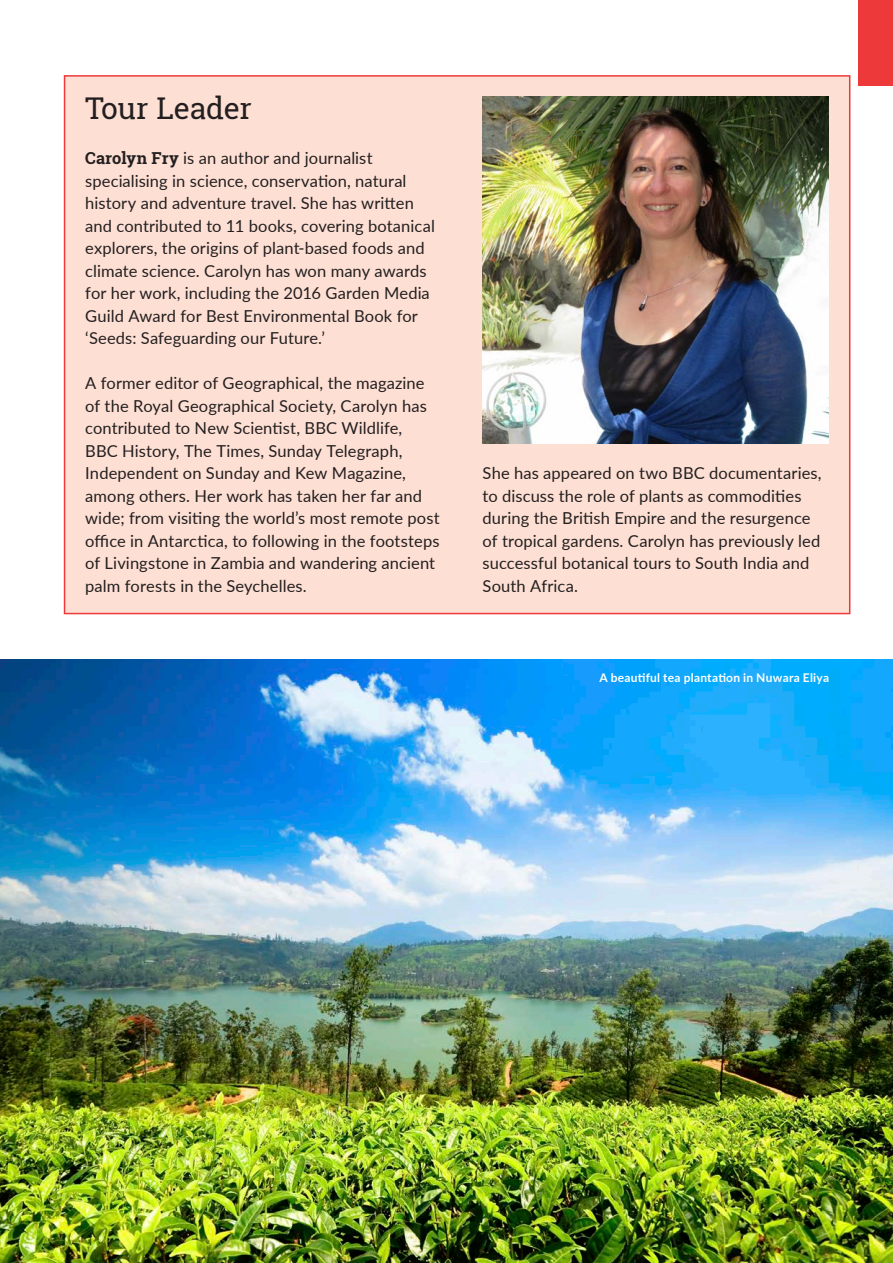
<style>
.page{position:relative;width:893px;height:1263px;background:#fff}
.page>*{position:absolute;margin:0;border:0;box-sizing:border-box;transform-origin:0 0}
.t1{font:30px "Roboto Slab";letter-spacing:-.01em;color:#231f20}
.t2{font:16.5px/22.5px "Lato";letter-spacing:.005em;color:#231f20}
.t3{font:700 12px "Lato";letter-spacing:.02em;color:#fff}
.s1{font-family:"Roboto Slab";font-weight:700}
</style>
<div class="page">
<div style="left:859px;top:0;width:34px;height:85px;background:#ed3939"></div>
<div style="left:64px;top:75px;width:786px;height:539px;background:#fddfd3;border:2px solid #ed3939"></div>
<img style="left:483px;top:97px;width:346px;height:347px">
<img style="left:0;top:659px;width:893px;height:604px">
<p class="t1" style="left:85px;top:88px;width:168px">Tour Leader</p>
<p class="t2" style="left:85px;top:146px;width:351px"><span class="s1">Carolyn Fry</span> is an author and journalist specialising in science, conservation, natural history and adventure travel. She has written and contributed to 11 books, covering botanical explorers, the origins of plant-based foods and climate science. Carolyn has won many awards for her work, including the 2016 Garden Media Guild Award for Best Environmental Book for ‘Seeds: Safeguarding our Future.’</p>
<p class="t2" style="left:85px;top:371px;width:356px">A former editor of Geographical, the magazine of the Royal Geographical Society, Carolyn has contributed to New Scientist, BBC Wildlife,<br>BBC History, The Times, Sunday Telegraph, Independent on Sunday and Kew Magazine, among others. Her work has taken her far and wide; from visiting the world’s most remote post office in Antarctica, to following in the footsteps of Livingstone in Zambia and wandering ancient palm forests in the Seychelles.</p>
<p class="t2" style="left:483px;top:461px;width:341px">She has appeared on two BBC documentaries, to discuss the role of plants as commodities during the British Empire and the resurgence of tropical gardens. Carolyn has previously led successful botanical tours to South India and South Africa.</p>
<p class="t3" style="left:599px;top:669px;width:231px">A beautiful tea plantation in Nuwara Eliya</p>
</div>
